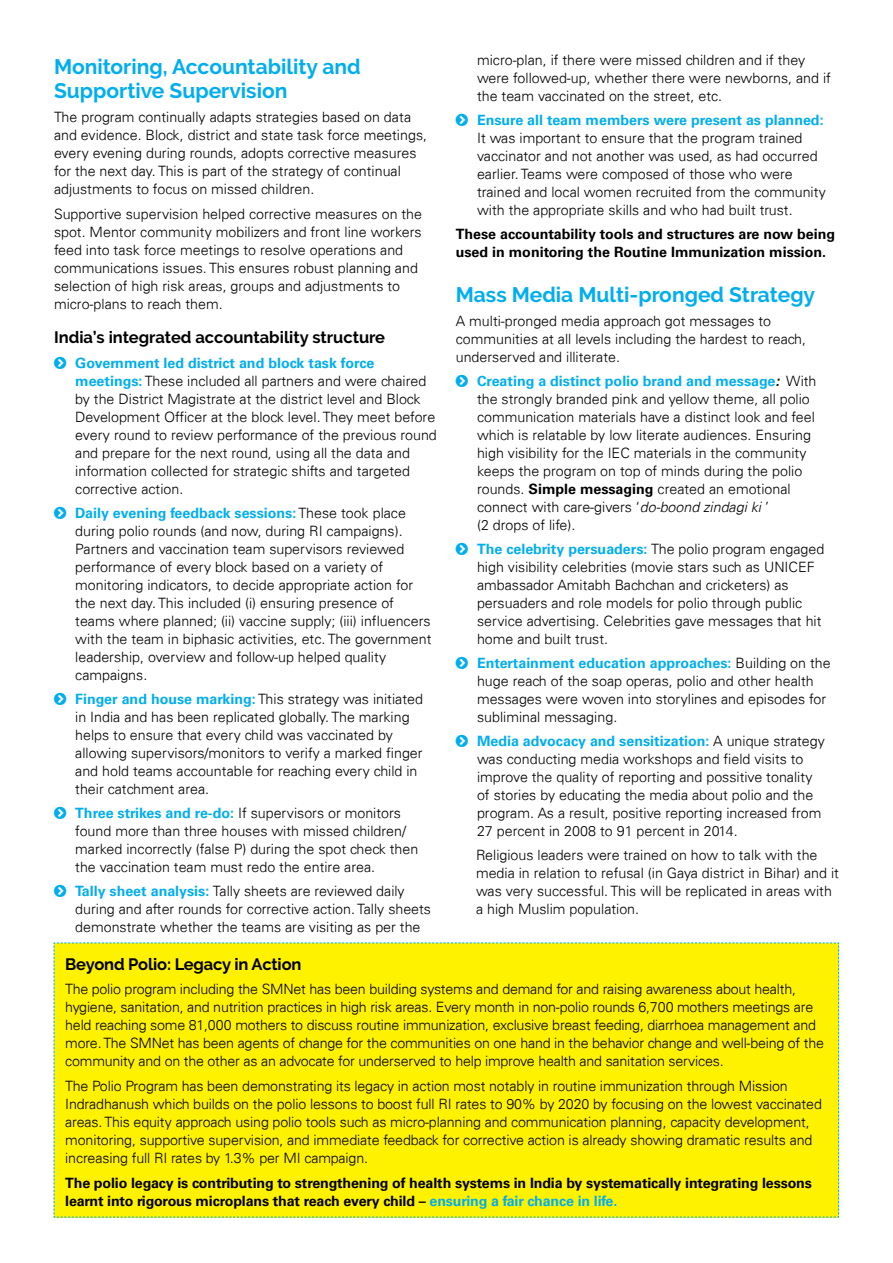
<style>
.page{position:relative;width:893px;height:1263px;background:#fff}
.page>*{position:absolute;margin:0;border:0;box-sizing:border-box;transform-origin:0 0}
.t1{font:700 21px/24px "Raleway";color:#00aeef}
.t2{font:700 16.5px "Raleway";letter-spacing:-.005em;color:#000}
.t3{font:300 14.25px/18px "Univers 45";color:#000}
.t4{font:700 14.25px "Univers 65";color:#00aeef}
.t5{font:700 14.25px/18px "Univers 65";letter-spacing:-.01em;color:#000}
.s1{font-family:"Univers 65";font-weight:700;color:#00aeef}
.s2{font-family:"Univers 45";font-weight:300;color:#000}
.s3{font-style:italic;color:#000}
.s4{font-family:"Univers 65";font-weight:700}
.s5{font-style:italic}
.s6{color:#00aeef}
</style>
<div class="page">
<div style="left:53px;top:942px;width:786px;height:276px;background:#fff200"></div>
<h1 class="t1" style="left:54px;top:55px;width:308px">Monitoring, Accountability and<br>Supportive Supervision</h1>
<p class="t3" style="left:54px;top:108px;width:375px">The program continually adapts strategies based on data and evidence. Block, district and state task force meetings, every evening during rounds, adopts corrective measures for the next day. This is part of the strategy of continual adjustments to focus on missed children.</p>
<p class="t3" style="left:54px;top:204px;width:370px">Supportive supervision helped corrective measures on the spot. Mentor community mobilizers and front line workers feed into task force meetings to resolve operations and communications issues. This ensures robust planning and selection of high risk areas, groups and adjustments to micro-plans to reach them.</p>
<p class="t2" style="left:54px;top:328px;width:333px">India’s integrated accountability structure</p>
<p class="t4" style="left:75px;top:354px;width:301px">Government led district and block task force</p>
<p class="t3" style="left:75px;top:372px;width:363px"><span class="s1">meetings:</span> These included all partners and were chaired by the District Magistrate at the district level and Block Development Officer at the block level. They meet before every round to review performance of the previous round and prepare for the next round, using all the data and information collected for strategic shifts and targeted corrective action.</p>
<p class="t4" style="left:75px;top:504px;width:332px">Daily evening feedback sessions: <span class="s2">These took place</span></p>
<p class="t3" style="left:75px;top:522px;width:358px">during polio rounds (and now, during RI campaigns).<br>Partners and vaccination team supervisors reviewed performance of every block based on a variety of monitoring indicators, to decide appropriate action for the next day. This included (i) ensuring presence of teams where planned; (ii) vaccine supply; (iii) influencers with the team in biphasic activities, etc. The government leadership, overview and follow-up helped quality campaigns.</p>
<p class="t3" style="left:75px;top:690px;width:349px"><span class="s1">Finger and house marking:</span> This strategy was initiated in India and has been replicated globally. The marking helps to ensure that every child was vaccinated by allowing supervisors/monitors to verify a marked finger and hold teams accountable for reaching every child in their catchment area.</p>
<p class="t3" style="left:75px;top:804px;width:345px"><span class="s1">Three strikes and re-do:</span> If supervisors or monitors found more than three houses with missed children/ marked incorrectly (false P) during the spot check then the vaccination team must redo the entire area.</p>
<p class="t3" style="left:75px;top:882px;width:357px"><span class="s1">Tally sheet analysis:</span> Tally sheets are reviewed daily during and after rounds for corrective action. Tally sheets demonstrate whether the teams are visiting as per the</p>
<p class="t3" style="left:477px;top:51px;width:355px">micro-plan, if there were missed children and if they were followed-up, whether there were newborns, and if the team vaccinated on the street, etc.</p>
<p class="t4" style="left:477px;top:112px;width:348px">Ensure all team members were present as planned:</p>
<p class="t3" style="left:477px;top:129px;width:350px">It was important to ensure that the program trained vaccinator and not another was used, as had occurred earlier. Teams were composed of those who were trained and local women recruited from the community with the appropriate skills and who had built trust.</p>
<p class="t5" style="left:456px;top:225px;width:381px">These accountability tools and structures are now being used in monitoring the Routine Immunization mission.</p>
<h1 class="t1" style="left:456px;top:282px;width:361px">Mass Media Multi-pronged Strategy</h1>
<p class="t3" style="left:456px;top:312px;width:352px">A multi-pronged media approach got messages to communities at all levels including the hardest to reach, underserved and illiterate.</p>
<p class="t4" style="left:477px;top:373px;width:341px">Creating a distinct polio brand and message<span class="s3">:</span> <span class="s2">With</span></p>
<p class="t3" style="left:477px;top:390px;width:339px">the strongly branded pink and yellow theme, all polio communication materials have a distinct look and feel which is relatable by low literate audiences. Ensuring high visibility for the IEC materials in the community keeps the program on top of minds during the polio rounds. <span class="s4">Simple messaging</span> created an emotional connect with care-givers ‘<span class="s5">do-boond zindagi ki</span> ’<br>(2 drops of life).</p>
<p class="t4" style="left:477px;top:541px;width:349px">The celebrity persuaders: <span class="s2">The polio program engaged</span></p>
<p class="t3" style="left:477px;top:558px;width:346px">high visibility celebrities (movie stars such as UNICEF ambassador Amitabh Bachchan and cricketers) as persuaders and role models for polio through public service advertising. Celebrities gave messages that hit home and built trust.</p>
<p class="t4" style="left:477px;top:655px;width:355px">Entertainment education approaches: <span class="s2">Building on the</span></p>
<p class="t3" style="left:477px;top:672px;width:351px">huge reach of the soap operas, polio and other health messages were woven into storylines and episodes for subliminal messaging.</p>
<p class="t4" style="left:477px;top:733px;width:349px">Media advocacy and sensitization: <span class="s2">A unique strategy</span></p>
<p class="t3" style="left:477px;top:750px;width:346px">was conducting media workshops and field visits to improve the quality of reporting and possitive tonality of stories by educating the media about polio and the program. As a result, positive reporting increased from 27 percent in 2008 to 91 percent in 2014.</p>
<p class="t3" style="left:476px;top:846px;width:364px">Religious leaders were trained on how to talk with the media in relation to refusal (in Gaya district in Bihar) and it was very successful. This will be replicated in areas with a high Muslim population.</p>
<p class="t2" style="left:65px;top:954px;width:238px">Beyond Polio: Legacy in Action</p>
<p class="t3" style="left:65px;top:980px;width:760px">The polio program including the SMNet has been building systems and demand for and raising awareness about health, hygiene, sanitation, and nutrition practices in high risk areas. Every month in non-polio rounds 6,700 mothers meetings are held reaching some 81,000 mothers to discuss routine immunization, exclusive breast feeding, diarrhoea management and more. The SMNet has been agents of change for the communities on one hand in the behavior change and well-being of the community and on the other as an advocate for underserved to help improve health and sanitation services.</p>
<p class="t3" style="left:65px;top:1077px;width:758px">The Polio Program has been demonstrating its legacy in action most notably in routine immunization through Mission Indradhanush which builds on the polio lessons to boost full RI rates to 90% by 2020 by focusing on the lowest vaccinated areas. This equity approach using polio tools such as micro-planning and communication planning, capacity development, monitoring, supportive supervision, and immediate feedback for corrective action is already showing dramatic results and increasing full RI rates by 1.3% per MI campaign.</p>
<p class="t5" style="left:65px;top:1174px;width:748px">The polio legacy is contributing to strengthening of health systems in India by systematically integrating lessons learnt into rigorous microplans that reach every child – <span class="s6">ensuring a fair chance in life.</span></p>
</div>
